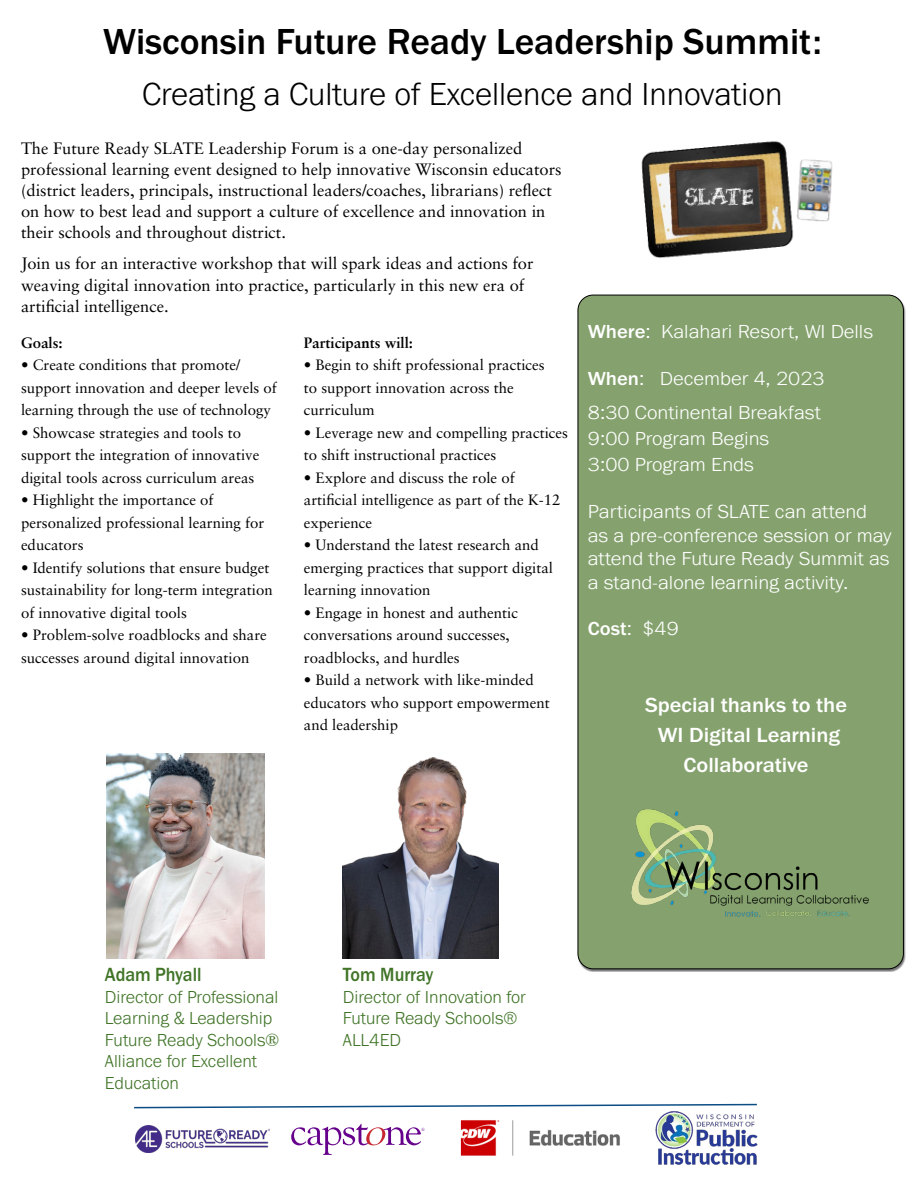
<style>
.page{position:relative;width:918px;height:1188px;background:#fff}
.page>*{position:absolute;margin:0;border:0;box-sizing:border-box;transform-origin:0 0}
.t1{font:500 37.5px "Franklin Gothic URW";color:#000}
.t2{font:300 33px "Franklin Gothic URW";color:#000}
.t3{font:500 21.15px/30px "Franklin Gothic URW";color:#fff;text-align:center;scale:1.06 1}
.t4{font:500 19.8px "Franklin Gothic URW";color:#407427;scale:.91 1}
.t5{font:300 19.5px/23.5px "Franklin Gothic URW";color:#fff;scale:1.06 1}
.t6{font:500 19.5px "Franklin Gothic URW";color:#fff;scale:1.06 1}
.t7{font:300 18px/21.6px "Franklin Gothic URW";color:#407427}
.t8{font:16.5px/21px "Sabon LT Pro";color:#000}
.t9{font:15px/22.5px "Sabon LT Pro";color:#000}
.t10{font:700 15px "Sabon LT Pro";color:#000}
.s1{font-weight:500}
.s2{font-weight:300}
.s3{font-family:"Times";font-weight:400}
</style>
<div class="page">
<div style="left:578px;top:295px;width:325px;height:674px;background:#85a26e;border-radius:15px"></div>
<svg style="left:134px;top:1103px;width:623px;height:6px"></svg>
<img style="left:107px;top:753px;width:157px;height:205px">
<img style="left:641px;top:141px;width:192px;height:117px">
<img style="left:631px;top:809px;width:238px;height:108px">
<img style="left:644px;top:1106px;width:114px;height:59px">
<img style="left:460px;top:1120px;width:160px;height:36px">
<img style="left:343px;top:757px;width:156px;height:201px">
<img style="left:136px;top:1126px;width:134px;height:27px">
<svg style="left:291px;top:1124px;width:134px;height:31px"></svg>
<h1 class="t1" style="left:103px;top:19px;width:720px">Wisconsin Future Ready Leadership Summit:</h1>
<h2 class="t2" style="left:142px;top:74px;width:642px">Creating a Culture of Excellence and Innovation</h2>
<p class="t8" style="left:21px;top:137px;width:542px">The Future Ready SLATE Leadership Forum is a one-day personalized professional learning event designed to help innovative Wisconsin educators (district leaders, principals, instructional leaders/coaches, librarians) reflect on how to best lead and support a culture of excellence and innovation in their schools and throughout district.</p>
<p class="t8" style="left:21px;top:253px;width:514px">Join us for an interactive workshop that will spark ideas and actions for weaving digital innovation into practice, particularly in this new era of artificial intelligence.</p>
<h3 class="t5" style="left:588px;top:319px;width:271px"><span class="s1">Where</span>: Kalahari Resort, WI Dells</h3>
<h3 class="t5" style="left:588px;top:361px;width:225px;line-height:34.2px"><span class="s1">When</span>: December 4, 2023<br>8:30 Continental Breakfast</h3>
<h3 class="t5" style="left:588px;top:425px;width:173px;line-height:26.1px">9:00 Program Begins<br>3:00 Program Ends</h3>
<h3 class="t5" style="left:588px;top:499px;width:288px">Participants of SLATE can attend as a pre-conference session or may attend the Future Ready Summit as a stand-alone learning activity.</h3>
<h3 class="t6" style="left:588px;top:617px;width:87px">Cost<span class="s2">: $49</span></h3>
<p class="t10" style="left:21px;top:333px;width:43px">Goals:</p>
<p class="t9" style="left:21px;top:353px;width:257px">• Create conditions that promote/ support innovation and deeper levels of learning through the use of technology</p>
<p class="t9" style="left:21px;top:421px;width:240px">• Showcase strategies and tools to support the integration of innovative digital tools across curriculum areas</p>
<p class="t9" style="left:21px;top:488px;width:245px">• Highlight the importance of personalized professional learning for educators</p>
<p class="t9" style="left:21px;top:556px;width:253px">• Identify solutions that ensure budget sustainability for long-term integration of innovative digital tools</p>
<p class="t9" style="left:21px;top:623px;width:247px">• Problem-solve roadblocks and share successes around digital innovation</p>
<p class="t10" style="left:304px;top:333px;width:111px">Participants will:</p>
<p class="t9" style="left:304px;top:353px;width:242px">• Begin to shift professional practices to support innovation across the curriculum</p>
<p class="t9" style="left:304px;top:421px;width:266px">• Leverage new and compelling practices to shift instructional practices</p>
<p class="t9" style="left:304px;top:466px;width:258px">• Explore and discuss the role of artificial intelligence as part of the K-12 experience</p>
<p class="t9" style="left:304px;top:533px;width:251px">• Understand the latest research and emerging practices that support digital learning innovation</p>
<p class="t9" style="left:304px;top:601px;width:216px">• Engage in honest and authentic conversations around successes, roadblocks, and hurdles</p>
<p class="t9" style="left:304px;top:668px;width:247px">• Build a network with like-minded educators who support empowerment and leadership</p>
<h3 class="t3" style="left:645px;top:690px;width:192px">Special thanks to the<br>WI Digital Learning<br>Collaborative</h3>
<h3 class="t4" style="left:105px;top:962px;width:108px">Adam Phyall</h3>
<p class="t7" style="left:105px;top:985px;width:176px">Director of Professional<br>Learning &amp; Leadership<br>Future Ready Schools<span class="s3">®<br></span>Alliance for Excellent<br>Education</p>
<h3 class="t4" style="left:343px;top:962px;width:101px">Tom Murray</h3>
<p class="t7" style="left:343px;top:985px;width:185px">Director of Innovation for<br>Future Ready Schools®<br>ALL4ED</p>
</div>
